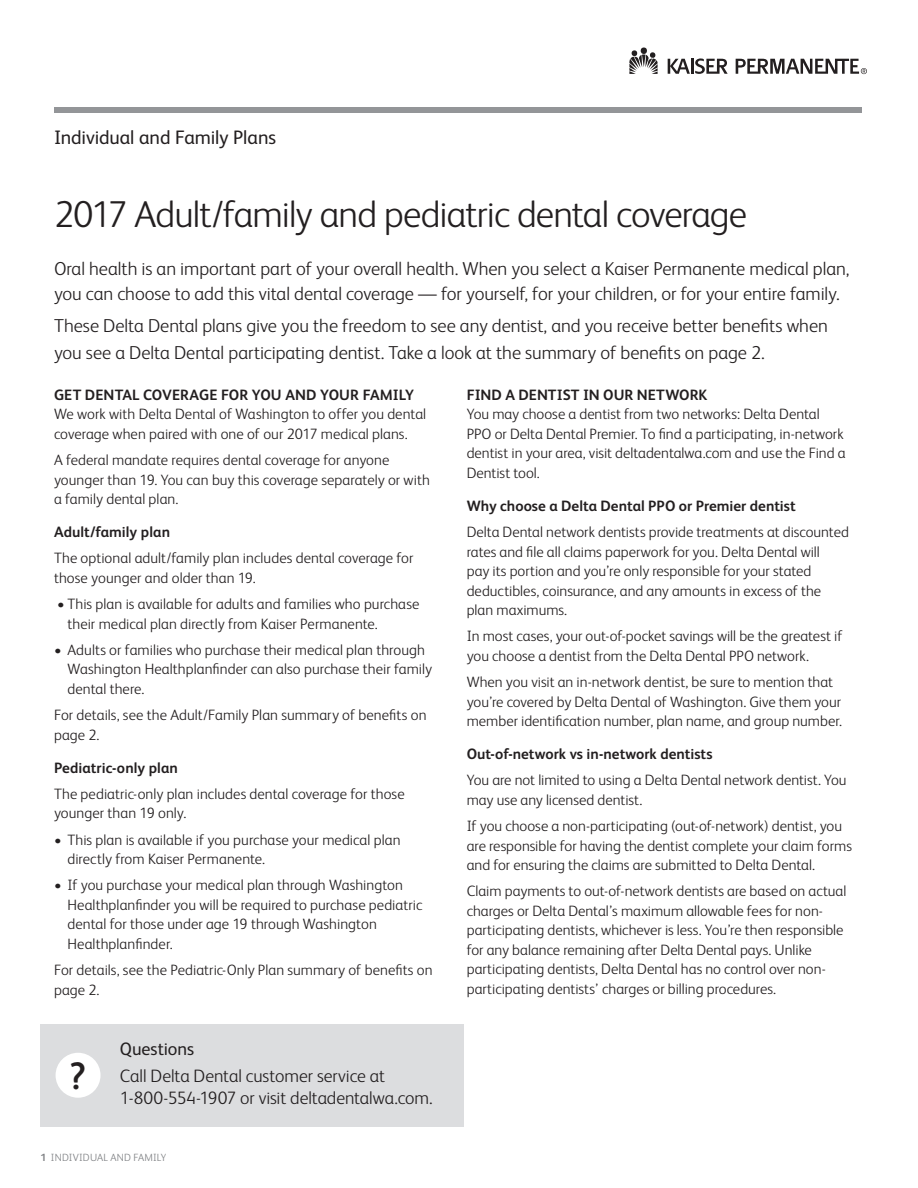
<style>
.page{position:relative;width:918px;height:1188px;background:#fff}
.page>*{position:absolute;margin:0;border:0;box-sizing:border-box;transform-origin:0 0}
.sidebard_subhead{font:700 38.25px "FS Albert";color:#231f20}
.t1{font:300 37.5px "FS Albert";letter-spacing:-.025em;color:#231f20}
.t2{font:19.5px "FS Albert";letter-spacing:-.005em;color:#231f20}
.Form_body_10_13{font:300 18.75px/25.5px "FS Albert";letter-spacing:-.005em;color:#231f20}
.Form_body_10_13-2{font:300 18px/22.5px "FS Albert";letter-spacing:-.005em;color:#231f20}
.Numbered_Subhead{font:18px "FS Albert";letter-spacing:-.005em;color:#231f20}
.Form_body_10_13-3{font:300 15px/19.5px "FS Albert";color:#231f20}
.Form_body_10_13-4{font:700 15px "FS Albert";color:#231f20}
.Subhead____Bold_Blac{font:700 15px "FS Albert";letter-spacing:.005em;color:#231f20}
.t3{font:300 10.5px "FS Albert";letter-spacing:.01em;color:#808285}
.s1{font-weight:700}
</style>
<div class="page">
<div style="left:40px;top:1024px;width:424px;height:102px;background:#dcdddf"></div>
<div style="left:56px;top:1053px;width:45px;height:45px;background:#fff;border-radius:50%"></div>
<svg style="left:629px;top:48px;width:29px;height:26px"></svg>
<svg style="left:668px;top:58px;width:60px;height:16px"></svg>
<svg style="left:736px;top:59px;width:131px;height:15px"></svg>
<div style="left:54px;top:107px;width:808px;height:6px;background:#939598"></div>
<p class="t2" style="left:54px;top:124px;width:224px">Individual and Family Plans</p>
<p class="t1" style="left:54px;top:189px;width:695px">2017 Adult/family and pediatric dental coverage</p>
<p class="Form_body_10_13" style="left:54px;top:255px;width:797px">Oral health is an important part of your overall health. When you select a Kaiser Permanente medical plan, you can choose to add this vital dental coverage — for yourself, for your children, or for your entire family.</p>
<p class="Form_body_10_13" style="left:54px;top:312px;width:775px;line-height:27px">These Delta Dental plans give you the freedom to see any dentist, and you receive better benefits when you see a Delta Dental participating dentist. Take a look at the summary of benefits on page 2.</p>
<p class="Subhead____Bold_Blac" style="left:54px;top:385px;width:361px">GET DENTAL COVERAGE FOR YOU AND YOUR FAMILY</p>
<p class="Form_body_10_13-3" style="left:54px;top:404px;width:374px">We work with Delta Dental of Washington to offer you dental coverage when paired with one of our 2017 medical plans.</p>
<p class="Form_body_10_13-3" style="left:54px;top:450px;width:377px">A federal mandate requires dental coverage for anyone younger than 19. You can buy this coverage separately or with a family dental plan.</p>
<p class="Form_body_10_13-4" style="left:54px;top:522px;width:118px">Adult/family plan</p>
<p class="Form_body_10_13-3" style="left:54px;top:548px;width:361px">The optional adult/family plan includes dental coverage for those younger and older than 19.</p>
<p class="Form_body_10_13-3" style="left:68px;top:594px;width:353px;text-indent:-10px">• This plan is available for adults and families who purchase their medical plan directly from Kaiser Permanente.</p>
<p class="Form_body_10_13-3" style="left:68px;top:639px;width:366px;text-indent:-14px">• Adults or families who purchase their medical plan through<br>Washington Healthplanfinder can also purchase their family dental there.</p>
<p class="Form_body_10_13-3" style="left:54px;top:705px;width:374px">For details, see the Adult/Family Plan summary of benefits on page 2.</p>
<p class="Form_body_10_13-4" style="left:54px;top:757px;width:125px">Pediatric-only plan</p>
<p class="Form_body_10_13-3" style="left:54px;top:783px;width:352px">The pediatric-only plan includes dental coverage for those younger than 19 only.</p>
<p class="Form_body_10_13-3" style="left:68px;top:829px;width:335px;text-indent:-14px">• This plan is available if you purchase your medical plan directly from Kaiser Permanente.</p>
<p class="Form_body_10_13-3" style="left:68px;top:875px;width:357px;text-indent:-14px">• If you purchase your medical plan through Washington Healthplanfinder you will be required to purchase pediatric dental for those under age 19 through Washington Healthplanfinder.</p>
<p class="Form_body_10_13-3" style="left:54px;top:960px;width:380px">For details, see the Pediatric-Only Plan summary of benefits on page 2.</p>
<p class="Subhead____Bold_Blac" style="left:467px;top:385px;width:242px">FIND A DENTIST IN OUR NETWORK</p>
<p class="Form_body_10_13-3" style="left:467px;top:404px;width:380px">You may choose a dentist from two networks: Delta Dental PPO or Delta Dental Premier. To find a participating, in-network dentist in your area, visit deltadentalwa.com and use the Find a Dentist tool.</p>
<p class="Form_body_10_13-4" style="left:467px;top:496px;width:331px">Why choose a Delta Dental PPO or Premier dentist</p>
<p class="Form_body_10_13-3" style="left:467px;top:522px;width:384px">Delta Dental network dentists provide treatments at discounted rates and file all claims paperwork for you. Delta Dental will<br>pay its portion and you’re only responsible for your stated deductibles, coinsurance, and any amounts in excess of the plan maximums.</p>
<p class="Form_body_10_13-3" style="left:467px;top:626px;width:377px">In most cases, your out-of-pocket savings will be the greatest if you choose a dentist from the Delta Dental PPO network.</p>
<p class="Form_body_10_13-3" style="left:467px;top:672px;width:377px">When you visit an in-network dentist, be sure to mention that you’re covered by Delta Dental of Washington. Give them your member identification number, plan name, and group number.</p>
<p class="Form_body_10_13-4" style="left:467px;top:744px;width:247px">Out-of-network vs in-network dentists</p>
<p class="Form_body_10_13-3" style="left:467px;top:770px;width:381px">You are not limited to using a Delta Dental network dentist. You may use any licensed dentist.</p>
<p class="Form_body_10_13-3" style="left:467px;top:816px;width:387px">If you choose a non-participating (out-of-network) dentist, you are responsible for having the dentist complete your claim forms and for ensuring the claims are submitted to Delta Dental.</p>
<p class="Form_body_10_13-3" style="left:467px;top:881px;width:381px">Claim payments to out-of-network dentists are based on actual charges or Delta Dental’s maximum allowable fees for non&shy;participating dentists, whichever is less. You’re then responsible for any balance remaining after Delta Dental pays. Unlike participating dentists, Delta Dental has no control over non&shy;participating dentists’ charges or billing procedures.</p>
<p class="sidebard_subhead" style="left:69px;top:1050px;width:18px">?</p>
<p class="Numbered_Subhead" style="left:120px;top:1037px;width:76px">Questions</p>
<p class="Form_body_10_13-2" style="left:120px;top:1064px;width:314px">Call Delta Dental customer service at<br>1-800-554-1907 or visit deltadentalwa.com.</p>
<p class="t3" style="left:40px;top:1151px;width:128px"><span class="s1">1</span> INDIVIDUAL AND FAMILY</p>
</div>
